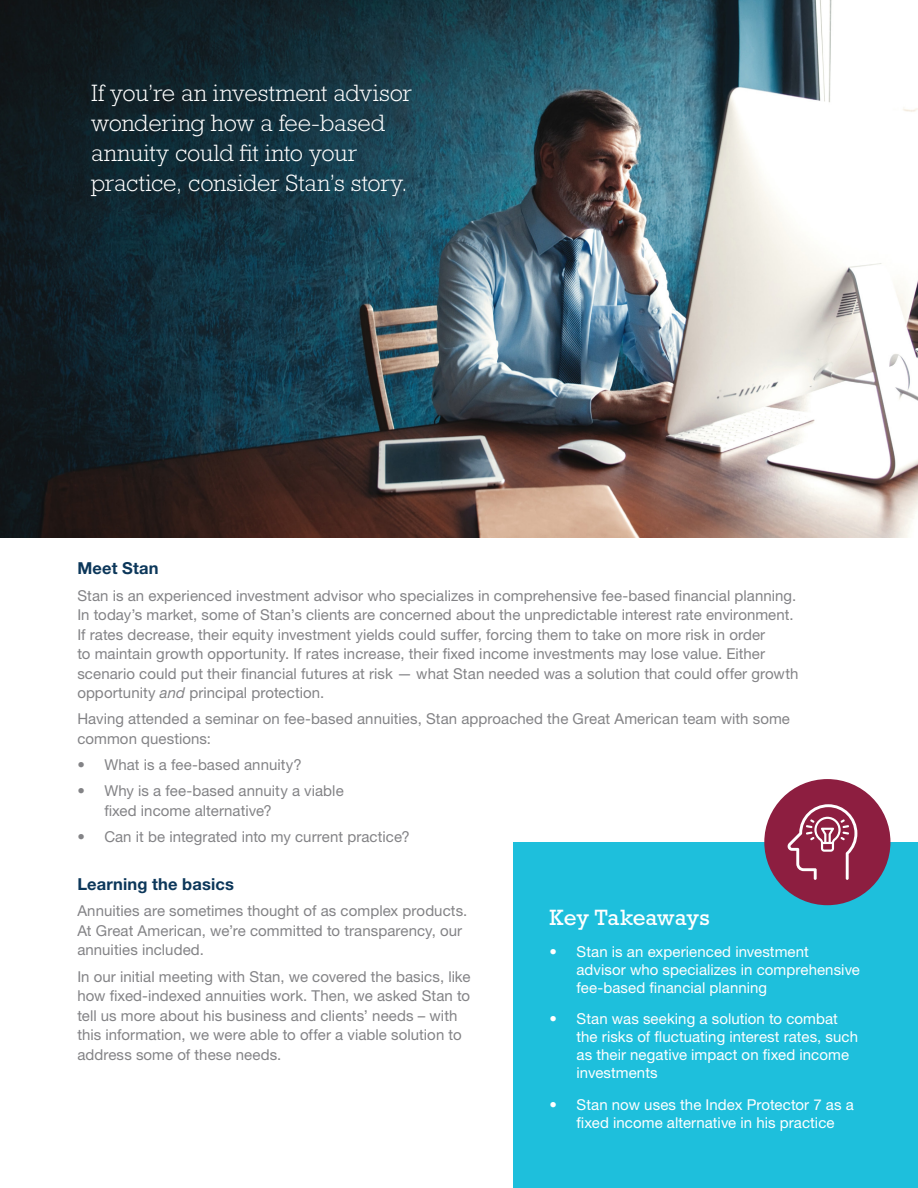
<style>
.page{position:relative;width:918px;height:1188px;background:#fff}
.page>*{position:absolute;margin:0;border:0;box-sizing:border-box;transform-origin:0 0}
.t1{font:300 24px/30px "Rockwell Std";letter-spacing:-.005em;color:#fff}
.t2{font:22.5px "Rockwell Std";color:#fff}
.t3{font:700 16.5px "Helvetica Neue LT Std";letter-spacing:.01em;color:#0c375a}
.t4{font:15px/19.5px "Helvetica Neue LT Std";letter-spacing:.005em;color:#838386}
.t5{font:15px/18px "Helvetica Neue LT Std";letter-spacing:.005em;color:#fff}
.s1{font-style:italic}
</style>
<div class="page">
<img style="left:0;top:0;width:918px;height:537px">
<div style="left:513px;top:842px;width:405px;height:346px;background:#1ebfdc"></div>
<div style="left:764px;top:779px;width:126px;height:126px;background:#8d1e40;border-radius:50%"></div>
<svg style="left:787px;top:804px;width:70px;height:76px"></svg>
<p class="t1" style="left:91px;top:78px;width:323px">If you’re an investment advisor wondering how a fee-based annuity could fit into your practice, consider Stan’s story.</p>
<p class="t3" style="left:77px;top:558px;width:83px">Meet Stan</p>
<p class="t4" style="left:77px;top:585px;width:723px">Stan is an experienced investment advisor who specializes in comprehensive fee-based financial planning.<br>In today’s market, some of Stan’s clients are concerned about the unpredictable interest rate environment.<br>If rates decrease, their equity investment yields could suffer, forcing them to take on more risk in order<br>to maintain growth opportunity. If rates increase, their fixed income investments may lose value. Either scenario could put their financial futures at risk — what Stan needed was a solution that could offer growth opportunity <span class="s1">and</span> principal protection.</p>
<p class="t4" style="left:77px;top:709px;width:714px">Having attended a seminar on fee-based annuities, Stan approached the Great American team with some common questions:</p>
<p class="t4" style="left:77px;top:755px;width:226px">• What is a fee-based annuity?</p>
<p class="t4" style="left:104px;top:781px;width:241px;text-indent:-27px">• Why is a fee-based annuity a viable fixed income alternative?</p>
<p class="t4" style="left:77px;top:827px;width:334px">• Can it be integrated into my current practice?</p>
<p class="t3" style="left:77px;top:874px;width:158px">Learning the basics</p>
<p class="t4" style="left:77px;top:901px;width:392px">Annuities are sometimes thought of as complex products.<br>At Great American, we’re committed to transparency, our annuities included.</p>
<p class="t4" style="left:77px;top:966px;width:395px">In our initial meeting with Stan, we covered the basics, like how fixed-indexed annuities work. Then, we asked Stan to tell us more about his business and clients’ needs – with this information, we were able to offer a viable solution to address some of these needs.</p>
<p class="t2" style="left:550px;top:905px;width:162px">Key Takeaways</p>
<p class="t5" style="left:577px;top:942px;width:285px;text-indent:-27px">• Stan is an experienced investment advisor who specializes in comprehensive fee-based financial planning</p>
<p class="t5" style="left:577px;top:1010px;width:283px;text-indent:-27px">• Stan was seeking a solution to combat the risks of fluctuating interest rates, such as their negative impact on fixed income investments</p>
<p class="t5" style="left:550px;top:1095px;width:306px;text-align:center">• Stan now uses the Index Protector 7 as a fixed income alternative in his practice</p>
</div>
